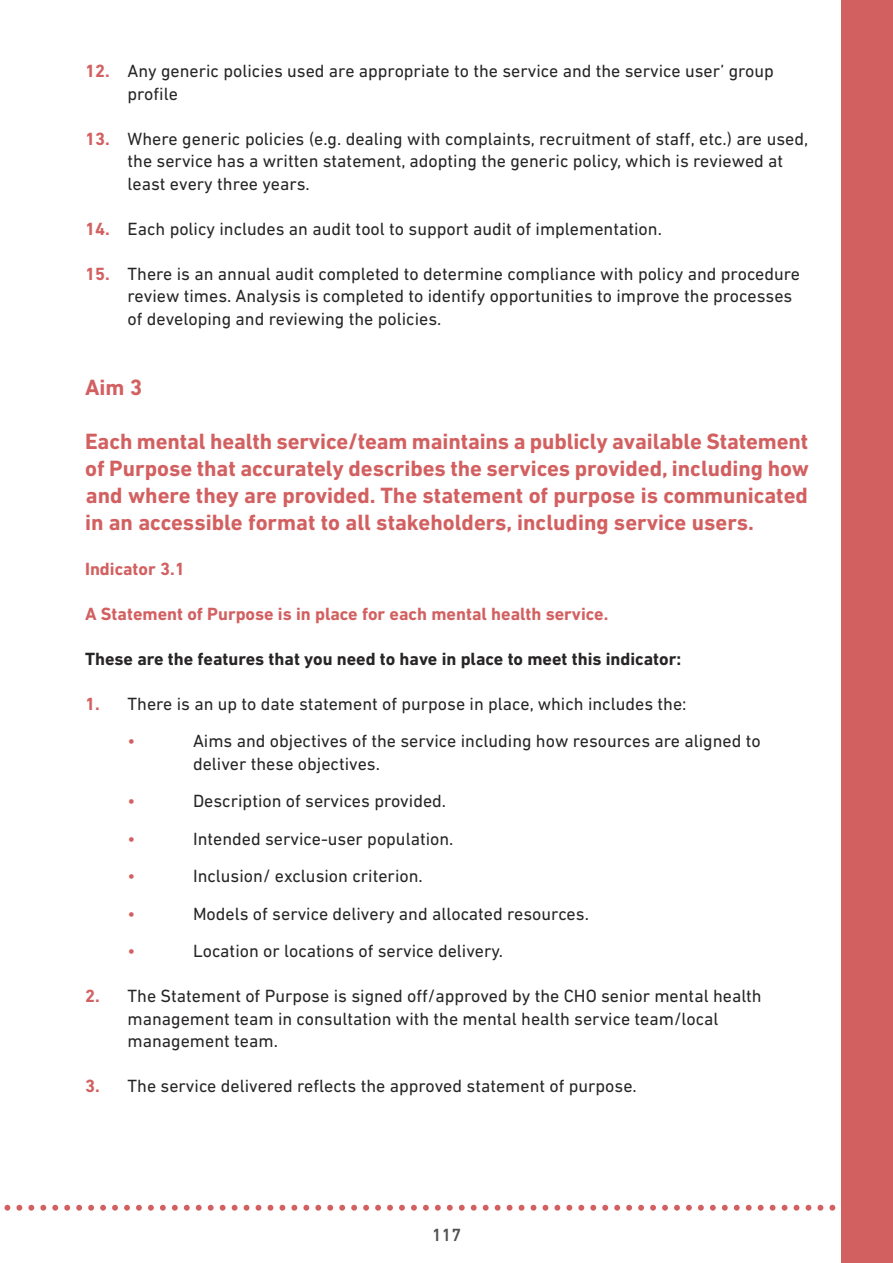
<style>
.page{position:relative;width:893px;height:1263px;background:#fff}
.page>*{position:absolute;margin:0;border:0;box-sizing:border-box;transform-origin:0 0}
.t1{font:700 22.5px/27px "DIN Next LT Pro";color:#d36061;text-align:justify}
.t2{font:18px/22.5px "DIN Next LT Pro";color:#272526}
.t3{font:700 18px "DIN Next LT Pro";color:#d36061}
.t4{font:700 18px "DIN Next LT Pro";color:#272526}
.t5{font:18px "DIN Next LT Pro";color:#d36061}
.t6{font:500 18px "DIN Next LT Pro";color:#525152}
.s1{font-weight:700;color:#d36061}
.s2{color:#d36061}
</style>
<div class="page">
<div style="left:842px;top:0;width:51px;height:1263px;background:#d36061"></div>
<svg style="left:4px;top:1205px;width:838px;height:6px"></svg>
<p class="t2" style="left:128px;top:62px;width:648px;text-indent:-43px"><span class="s1">12.</span> Any generic policies used are appropriate to the service and the service user’ group profile</p>
<p class="t2" style="left:128px;top:129px;width:682px;text-indent:-43px"><span class="s1">13.</span> Where generic policies (e.g. dealing with complaints, recruitment of staff, etc.) are used, the service has a written statement, adopting the generic policy, which is reviewed at least every three years.</p>
<p class="t2" style="left:85px;top:219px;width:578px"><span class="s1">14.</span> Each policy includes an audit tool to support audit of implementation.</p>
<p class="t2" style="left:128px;top:264px;width:674px;text-indent:-43px"><span class="s1">15.</span> There is an annual audit completed to determine compliance with policy and procedure review times. Analysis is completed to identify opportunities to improve the processes of developing and reviewing the policies.</p>
<p class="t1" style="left:85px;top:376px;width:59px">Aim 3</p>
<p class="t1" style="left:85px;top:430px;width:725px">Each mental health service/team maintains a publicly available Statement of Purpose that accurately describes the services provided, including how and where they are provided. The statement of purpose is communicated in an accessible format to all stakeholders, including service users.</p>
<p class="t3" style="left:85px;top:563px;width:101px">Indicator 3.1</p>
<p class="t3" style="left:85px;top:608px;width:525px">A Statement of Purpose is in place for each mental health service.</p>
<p class="t4" style="left:85px;top:653px;width:598px">These are the features that you need to have in place to meet this indicator:</p>
<p class="t2" style="left:128px;top:687px;width:560px;line-height:37.5px;text-indent:-43px"><span class="s1">1.</span> There is an up to date statement of purpose in place, which includes the: <span class="s2">•</span></p>
<p class="t2" style="left:193px;top:731px;width:569px">Aims and objectives of the service including how resources are aligned to deliver these objectives.</p>
<p class="t5" style="left:128px;top:795px;width:9px">•</p>
<p class="t2" style="left:193px;top:791px;width:255px">Description of services provided.</p>
<p class="t5" style="left:128px;top:833px;width:9px">•</p>
<p class="t2" style="left:193px;top:829px;width:262px">Intended service-user population.</p>
<p class="t5" style="left:128px;top:870px;width:9px">•</p>
<p class="t2" style="left:193px;top:866px;width:231px">Inclusion/ exclusion criterion.</p>
<p class="t5" style="left:128px;top:907px;width:9px">•</p>
<p class="t2" style="left:193px;top:904px;width:397px">Models of service delivery and allocated resources.</p>
<p class="t5" style="left:128px;top:945px;width:9px">•</p>
<p class="t2" style="left:193px;top:941px;width:312px">Location or locations of service delivery.</p>
<p class="t2" style="left:128px;top:986px;width:636px;text-indent:-43px"><span class="s1">2.</span> The Statement of Purpose is signed off/approved by the CHO senior mental health management team in consultation with the mental health service team/local management team.</p>
<p class="t2" style="left:85px;top:1077px;width:553px"><span class="s1">3.</span> The service delivered reflects the approved statement of purpose.</p>
<p class="t6" style="left:432px;top:1229px;width:31px">117</p>
</div>
